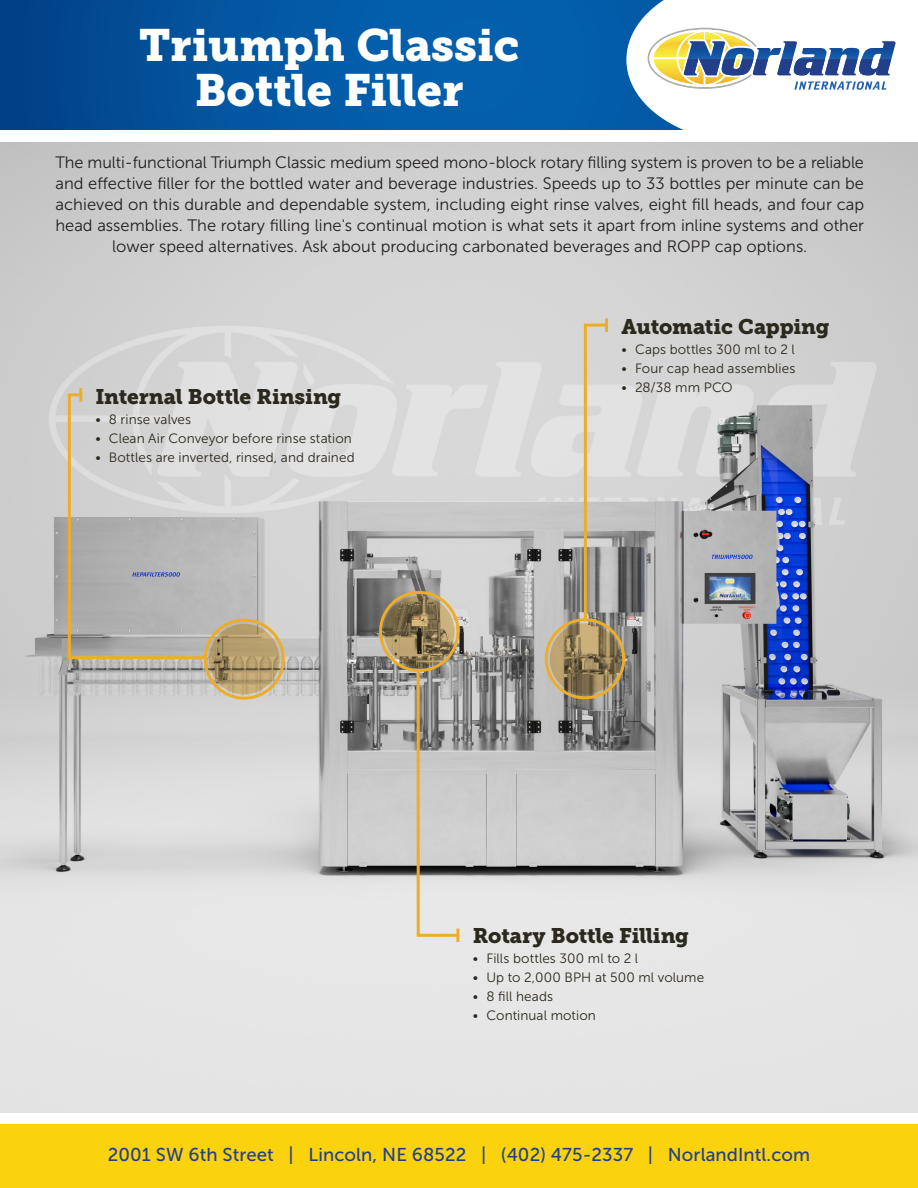
<style>
.page{position:relative;width:918px;height:1188px;background:#fff}
.page>*{position:absolute;margin:0;border:0;box-sizing:border-box;transform-origin:0 0}
.New_Main_Page_Header{font:45px "Museo Slab 900";color:#fff}
.Callout_Header{font:21px "Museo Slab 900";letter-spacing:-.01em;color:#2b281e}
.t1{font:18.6px "Museo Sans 500";letter-spacing:.005em;color:#224089}
.Body_Template{font:16.5px/21px "Museo Sans 300";color:#231f20;text-align:center}
.t2{font:13.5px "Museo Sans 300";letter-spacing:.005em;color:#2b281e}
</style>
<div class="page">
<svg style="left:0;top:0;width:626px;height:130px;background:#0255a0"></svg>
<svg style="left:626px;top:0;width:270px;height:130px"></svg>
<div style="left:0;top:1124px;width:918px;height:64px;background:#fad20e"></div>
<img style="left:0;top:143px;width:918px;height:969px">
<svg style="left:209px;top:624px;width:71px;height:70px;background:#b0996a"></svg>
<div style="left:204px;top:619px;width:81px;height:81px;border:3px solid #eead29;border-radius:50%"></div>
<svg style="left:384px;top:596px;width:71px;height:71px;background:#8c7954"></svg>
<div style="left:379px;top:591px;width:80px;height:81px;border:3px solid #eead29;border-radius:50%"></div>
<svg style="left:550px;top:623px;width:70px;height:71px;background:#948059"></svg>
<div style="left:545px;top:618px;width:80px;height:81px;border:3px solid #eead29;border-radius:50%"></div>
<svg style="left:66px;top:392px;width:142px;height:269px;background:#c2c0bc"></svg>
<hr style="left:79px;top:388px;width:3px;height:14px;background:#eead29">
<svg style="left:415px;top:668px;width:46px;height:274px;background:#c0bbb1"></svg>
<svg style="left:582px;top:322px;width:28px;height:300px;background:#cdc4b1"></svg>
<hr style="left:605px;top:318px;width:3px;height:14px;background:#eead29">
<p class="New_Main_Page_Header" style="left:139px;top:19px;width:382px">Triumph Classic</p>
<p class="New_Main_Page_Header" style="left:195px;top:64px;width:270px">Bottle Filler</p>
<p class="Body_Template" style="left:56px;top:152px;width:810px">The multi-functional Triumph Classic medium speed mono-block rotary filling system is proven to be a reliable and effective filler for the bottled water and beverage industries. Speeds up to 33 bottles per minute can be achieved on this durable and dependable system, including eight rinse valves, eight fill heads, and four cap head assemblies. The rotary filling line's continual motion is what sets it apart from inline systems and other lower speed alternatives. Ask about producing carbonated beverages and ROPP cap options.</p>
<p class="Callout_Header" style="left:95px;top:384px;width:248px">Internal Bottle Rinsing</p>
<p class="t2" style="left:95px;top:412px;width:97px">• 8 rinse valves</p>
<p class="t2" style="left:95px;top:431px;width:258px">• Clean Air Conveyor before rinse station</p>
<p class="t2" style="left:95px;top:450px;width:261px">• Bottles are inverted, rinsed, and drained</p>
<p class="Callout_Header" style="left:622px;top:315px;width:210px">Automatic Capping</p>
<p class="t2" style="left:622px;top:342px;width:175px">• Caps bottles 300 ml to 2 l</p>
<p class="t2" style="left:622px;top:361px;width:175px">• Four cap head assemblies</p>
<p class="t2" style="left:622px;top:380px;width:113px">• 28/38 mm PCO</p>
<p class="Callout_Header" style="left:473px;top:923px;width:218px">Rotary Bottle Filling</p>
<p class="t2" style="left:473px;top:951px;width:167px">• Fills bottles 300 ml to 2 l</p>
<p class="t2" style="left:473px;top:970px;width:233px">• Up to 2,000 BPH at 500 ml volume</p>
<p class="t2" style="left:473px;top:989px;width:82px">• 8 fill heads</p>
<p class="t2" style="left:473px;top:1008px;width:124px">• Continual motion</p>
<p class="t1" style="left:108px;top:1145px;width:704px">2001 SW 6th Street | Lincoln, NE 68522 | (402) 475-2337 | NorlandIntl.com</p>
</div>
